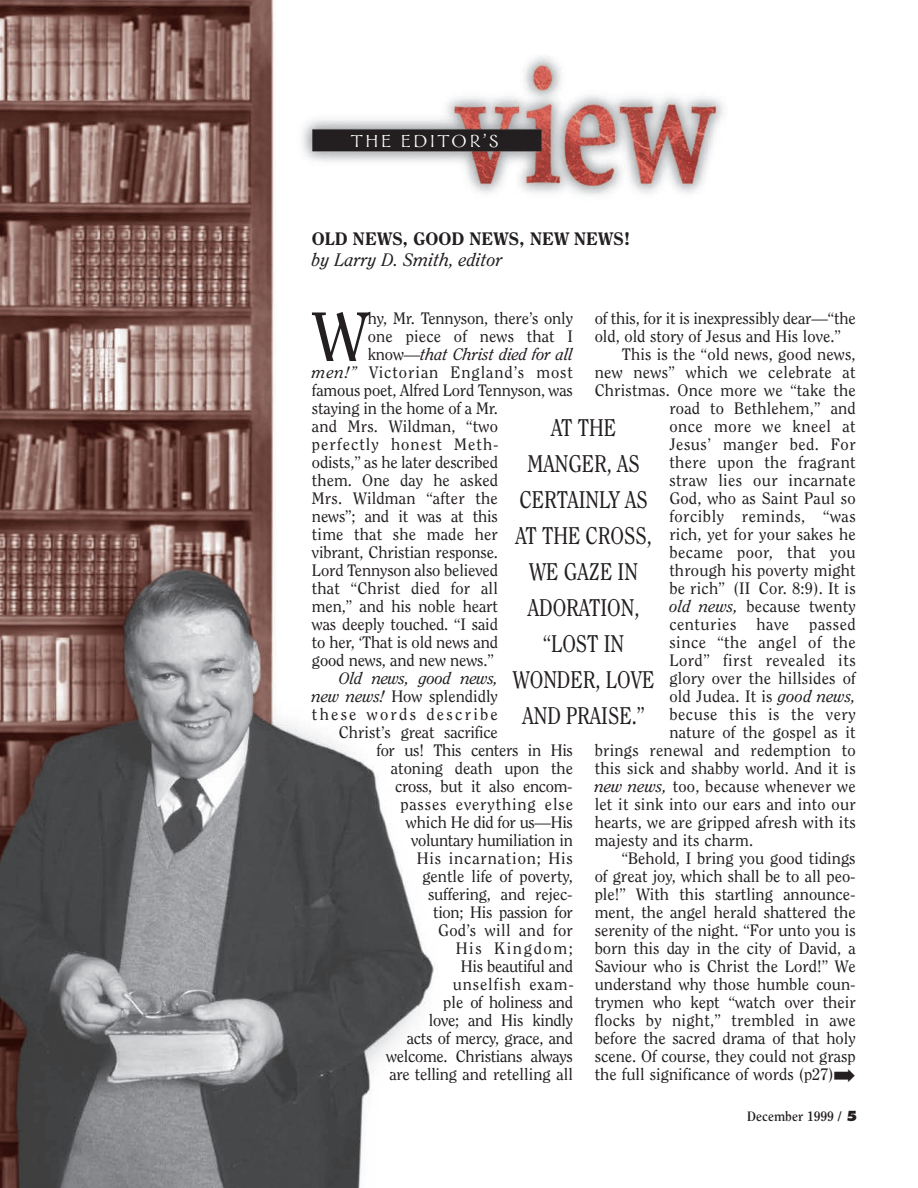
<style>
.page{position:relative;width:918px;height:1188px;background:#fff}
.page>*{position:absolute;margin:0;border:0;box-sizing:border-box;transform-origin:0 0}
.t1{font:67.8px "Clearface";color:#231f20}
.t2{font:24px/36px "Clearface";color:#231f20;text-align:center;scale:.85 1}
.t3{font:19.5px "Galahad Os F";letter-spacing:.15em;color:#fff}
.t4{font:800 18px "Clearface";color:#231f20}
.t5{font:italic 18px "Clearface";color:#231f20}
.t6{font:16.5px "Clearface";color:#231f20}
.t7{font:16.5px "Clearface";letter-spacing:-.02em;color:#231f20}
.t8{font:16.5px "Clearface";letter-spacing:.03em;color:#231f20}
.t9{font:16.5px "Clearface";letter-spacing:.05em;color:#231f20}
.t10{font:italic 16.5px "Clearface";letter-spacing:-.01em;color:#231f20}
.t11{font:16.5px "Clearface";letter-spacing:.02em;color:#231f20}
.t12{font:16.5px "Clearface";letter-spacing:.055em;color:#231f20}
.t13{font:16.5px "Clearface";letter-spacing:.065em;color:#231f20}
.t14{font:16.5px "Clearface";letter-spacing:.025em;color:#231f20}
.t15{font:16.5px "Clearface";letter-spacing:.135em;color:#231f20}
.t16{font:16.5px "Clearface";letter-spacing:.1em;color:#231f20}
.t17{font:700 13.5px "Clearface";color:#231f20}
.s1{font-style:italic}
.s2{font-style:normal}
.s3{font-family:"Futura";font-weight:800}
</style>
<div class="page">
<img style="left:0;top:0;width:434px;height:1188px">
<div style="left:279px;top:54px;width:593px;height:194px;background:#fff"></div>
<img style="left:302px;top:56px;width:421px;height:140px">
<div style="left:310px;top:230px;width:547px;height:69px;background:#fff"></div>
<p class="t3" style="left:351px;top:133px;width:149px">THE EDITOR’S</p>
<p class="t4" style="left:312px;top:231px;width:320px">OLD NEWS, GOOD NEWS, NEW NEWS!</p>
<p class="t5" style="left:312px;top:253px;width:192px">by Larry D. Smith, editor</p>
<h1 class="t1" style="left:312px;top:308px;width:58px">W</h1>
<p class="t6" style="left:368px;top:311px;width:207px">hy, Mr. Tennyson, there’s only</p>
<p class="t6" style="left:595px;top:311px;width:263px">of this, for it is inexpressibly dear—“the</p>
<p class="t6" style="left:595px;top:329px;width:248px">old, old story of Jesus and His love.”</p>
<p class="t6" style="left:622px;top:347px;width:236px">This is the “old news, good news,</p>
<p class="t6" style="left:595px;top:365px;width:263px">new news” which we celebrate at</p>
<p class="t6" style="left:595px;top:383px;width:263px">Christmas. Once more we “take the</p>
<p class="t6" style="left:669px;top:401px;width:188px">road to Bethlehem,” and</p>
<p class="t8" style="left:669px;top:419px;width:188px">once more we kneel at</p>
<p class="t8" style="left:669px;top:437px;width:188px">Jesus’ manger bed. For</p>
<p class="t14" style="left:669px;top:455px;width:188px">there upon the fragrant</p>
<p class="t11" style="left:669px;top:473px;width:188px">straw lies our incarnate</p>
<p class="t6" style="left:669px;top:491px;width:188px">God, who as Saint Paul so</p>
<p class="t8" style="left:669px;top:509px;width:188px">forcibly reminds, “was</p>
<p class="t6" style="left:669px;top:527px;width:188px">rich, yet for your sakes he</p>
<p class="t8" style="left:669px;top:545px;width:188px">became poor, that you</p>
<p class="t6" style="left:669px;top:563px;width:188px">through his poverty might</p>
<p class="t6" style="left:669px;top:581px;width:188px">be rich” (II Cor. 8:9). It is</p>
<p class="t6" style="left:669px;top:599px;width:188px"><span class="s1">old news,</span> because twenty</p>
<p class="t8" style="left:669px;top:617px;width:188px">centuries have passed</p>
<p class="t8" style="left:669px;top:635px;width:188px">since “the angel of the</p>
<p class="t8" style="left:669px;top:653px;width:188px">Lord” first revealed its</p>
<p class="t6" style="left:669px;top:671px;width:188px">glory over the hillsides of</p>
<p class="t6" style="left:669px;top:689px;width:188px">old Judea. It is <span class="s1">good news,</span></p>
<p class="t8" style="left:669px;top:707px;width:188px">becuse this is the very</p>
<p class="t6" style="left:669px;top:725px;width:188px">nature of the gospel as it</p>
<p class="t6" style="left:595px;top:743px;width:263px">brings renewal and redemption to</p>
<p class="t6" style="left:595px;top:761px;width:263px">this sick and shabby world. And it is</p>
<p class="t6" style="left:595px;top:779px;width:263px"><span class="s1">new news,</span> too, because whenever we</p>
<p class="t6" style="left:595px;top:798px;width:263px">let it sink into our ears and into our</p>
<p class="t6" style="left:595px;top:816px;width:263px">hearts, we are gripped afresh with its</p>
<p class="t6" style="left:595px;top:834px;width:160px">majesty and its charm.</p>
<p class="t6" style="left:622px;top:852px;width:236px">“Behold, I bring you good tidings</p>
<p class="t6" style="left:595px;top:870px;width:263px">of great joy, which shall be to all peo-</p>
<p class="t6" style="left:595px;top:888px;width:263px">ple!” With this startling announce-</p>
<p class="t6" style="left:595px;top:906px;width:263px">ment, the angel herald shattered the</p>
<p class="t6" style="left:595px;top:924px;width:263px">serenity of the night. “For unto you is</p>
<p class="t6" style="left:595px;top:942px;width:263px">born this day in the city of David, a</p>
<p class="t6" style="left:595px;top:960px;width:263px">Saviour who is Christ the Lord!” We</p>
<p class="t6" style="left:595px;top:978px;width:263px">understand why those humble coun-</p>
<p class="t6" style="left:595px;top:996px;width:263px">trymen who kept “watch over their</p>
<p class="t6" style="left:595px;top:1014px;width:263px">flocks by night,” trembled in awe</p>
<p class="t6" style="left:595px;top:1032px;width:263px">before the sacred drama of that holy</p>
<p class="t6" style="left:595px;top:1050px;width:263px">scene. Of course, they could not grasp</p>
<p class="t6" style="left:595px;top:1068px;width:263px">the full significance of words (p27)➡</p>
<p class="t6" style="left:368px;top:329px;width:207px">one piece of news that I</p>
<p class="t10" style="left:368px;top:347px;width:207px"><span class="s2">know—</span>that Christ died for all</p>
<p class="t12" style="left:312px;top:365px;width:263px"><span class="s1">men!”</span> Victorian England’s most</p>
<p class="t6" style="left:312px;top:383px;width:263px">famous poet, Alfred Lord Tennyson, was</p>
<p class="t6" style="left:312px;top:401px;width:187px">staying in the home of a Mr.</p>
<p class="t6" style="left:312px;top:419px;width:187px">and Mrs. Wildman, “two</p>
<p class="t13" style="left:312px;top:437px;width:188px">perfectly honest Meth -</p>
<p class="t6" style="left:312px;top:455px;width:187px">odists,” as he later described</p>
<p class="t6" style="left:312px;top:473px;width:187px">them. One day he asked</p>
<p class="t6" style="left:312px;top:491px;width:187px">Mrs. Wildman “after the</p>
<p class="t6" style="left:312px;top:509px;width:187px">news”; and it was at this</p>
<p class="t6" style="left:312px;top:527px;width:187px">time that she made her</p>
<p class="t6" style="left:312px;top:545px;width:187px">vibrant, Christian response.</p>
<p class="t6" style="left:312px;top:563px;width:187px">Lord Tennyson also believed</p>
<p class="t6" style="left:312px;top:581px;width:187px">that “Christ died for all</p>
<p class="t6" style="left:312px;top:599px;width:187px">men,” and his noble heart</p>
<p class="t6" style="left:312px;top:617px;width:187px">was deeply touched. “I said</p>
<p class="t6" style="left:312px;top:635px;width:187px">to her, ‘That is old news and</p>
<p class="t6" style="left:312px;top:653px;width:183px">good news, and new news.”</p>
<p class="t10" style="left:339px;top:671px;width:160px">Old news, good news,</p>
<p class="t6" style="left:312px;top:689px;width:187px"><span class="s1">new news!</span> How splendidly</p>
<p class="t15" style="left:312px;top:707px;width:187px">these words describe</p>
<p class="t6" style="left:339px;top:725px;width:161px">Christ’s great sacrifice</p>
<p class="t7" style="left:376px;top:743px;width:198px">for us! This centers in His</p>
<p class="t6" style="left:391px;top:761px;width:184px">atoning death upon the</p>
<p class="t7" style="left:395px;top:779px;width:179px">cross, but it also encom-</p>
<p class="t9" style="left:400px;top:797px;width:174px">passes everything else</p>
<p class="t7" style="left:406px;top:815px;width:169px">which He did for us—His</p>
<p class="t7" style="left:411px;top:833px;width:163px">voluntary humiliation in</p>
<p class="t9" style="left:417px;top:851px;width:158px">His incarnation; His</p>
<p class="t6" style="left:422px;top:869px;width:152px">gentle life of poverty,</p>
<p class="t6" style="left:428px;top:887px;width:146px">suffering, and rejec-</p>
<p class="t7" style="left:433px;top:905px;width:141px">tion; His passion for</p>
<p class="t11" style="left:438px;top:923px;width:137px">God’s will and for</p>
<p class="t16" style="left:456px;top:941px;width:119px">His Kingdom;</p>
<p class="t7" style="left:461px;top:959px;width:114px">His beautiful and</p>
<p class="t9" style="left:453px;top:977px;width:123px">unselfish exam-</p>
<p class="t7" style="left:443px;top:995px;width:131px">ple of holiness and</p>
<p class="t7" style="left:429px;top:1013px;width:146px">love; and His kindly</p>
<p class="t7" style="left:407px;top:1031px;width:168px">acts of mercy, grace, and</p>
<p class="t7" style="left:386px;top:1049px;width:188px">welcome. Christians always</p>
<p class="t6" style="left:389px;top:1067px;width:185px">are telling and retelling all</p>
<h2 class="t2" style="left:513px;top:412px;width:168px">AT THE<br>MANGER, AS<br>CERTAINLY AS<br>AT THE CROSS,<br>WE GAZE IN<br>ADORATION, “LOST IN<br>WONDER, LOVE<br>AND PRAISE.”</h2>
<p class="t17" style="left:747px;top:1110px;width:112px">December 1999 / <span class="s3">5</span></p>
</div>
